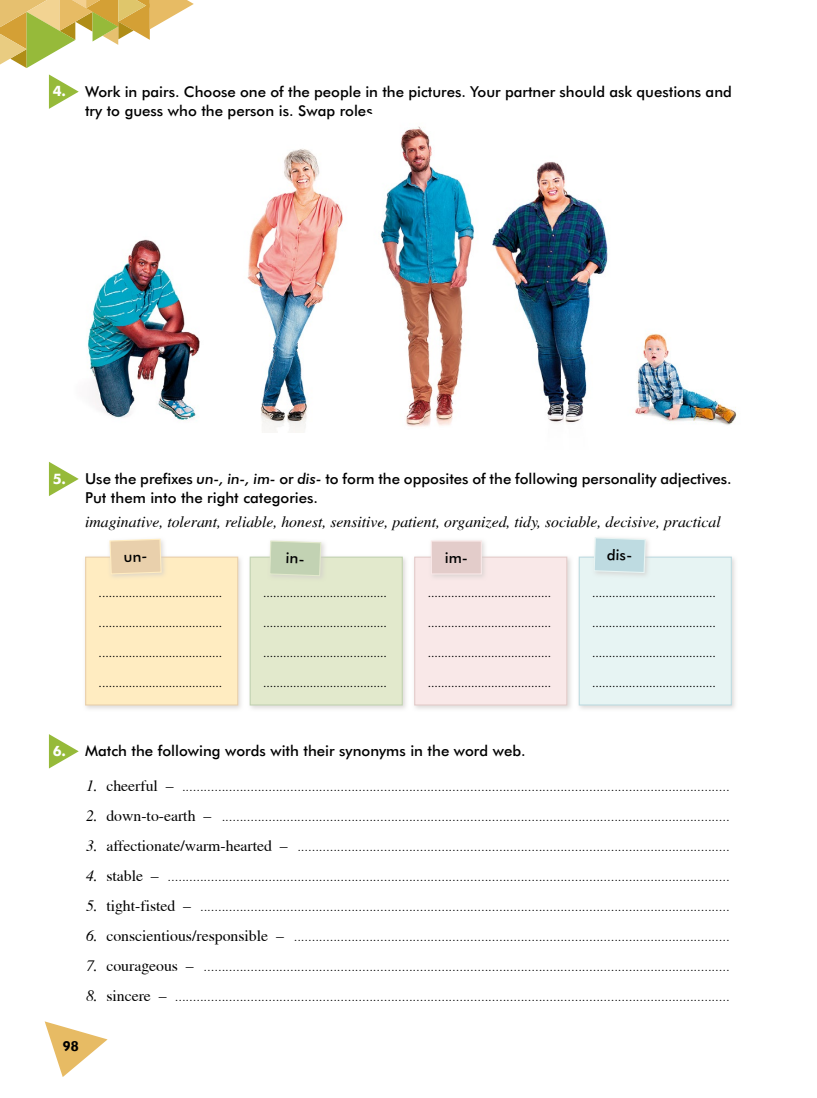
<style>
.page{position:relative;width:817px;height:1098px;background:#fff}
.page>*{position:absolute;margin:0;border:0;box-sizing:border-box;transform-origin:0 0}
.t1{font:italic 15.75px "Toronto";color:#000}
.t2{font:15px/19.5px "Futura Med HU Medium";color:#000}
.t3{font:14.55px "Humanist 521 HU Bold";color:#000}
.t4{font:14.25px "Futura HU Bold";color:#fff}
.t5{font:12px "Toronto";color:#000}
.t6{font:12px "Minion Pro";color:#000}
.s1{font-style:italic}
.s2{font-style:italic;font-size:15.75px}
.s3{font-size:15.75px}
</style>
<div class="page">
<img style="left:380px;top:126px;width:95px;height:301px">
<img style="left:492px;top:162px;width:116px;height:261px">
<img style="left:635px;top:333px;width:102px;height:92px">
<img style="left:87px;top:239px;width:113px;height:182px">
<img style="left:247px;top:149px;width:96px;height:283px">
<svg style="left:49px;top:462px;width:30px;height:34px"></svg>
<div style="left:82px;top:553px;width:162px;height:158px;background:#d0ccca;opacity:.7"></div>
<div style="left:86px;top:557px;width:152px;height:147px;background:#ffecc1"></div>
<div style="left:85px;top:556px;width:153px;height:149px;border:1px solid #e9d0ac"></div>
<div style="left:411px;top:553px;width:162px;height:158px;background:#d0ccca;opacity:.7"></div>
<div style="left:414px;top:557px;width:152px;height:147px;background:#f9e8e8"></div>
<div style="left:414px;top:556px;width:153px;height:149px;border:1px solid #e3ccca"></div>
<div style="left:247px;top:553px;width:162px;height:158px;background:#d0ccca;opacity:.7"></div>
<div style="left:250px;top:557px;width:152px;height:147px;background:#e2e9cc"></div>
<div style="left:249px;top:556px;width:154px;height:149px;border:1px solid #c2d2b3"></div>
<div style="left:575px;top:553px;width:162px;height:158px;background:#d0ccca;opacity:.7"></div>
<div style="left:579px;top:557px;width:152px;height:147px;background:#e7f4f3"></div>
<div style="left:578px;top:556px;width:153px;height:149px;border:1px solid #bedbe1"></div>
<div style="left:107px;top:536px;width:61px;height:44px;background:#d0ccca;opacity:.7"></div>
<div style="left:428px;top:537px;width:60px;height:43px;background:#d0ccca;opacity:.7"></div>
<div style="left:431px;top:541px;width:50px;height:32px;background:#e3ccca"></div>
<div style="left:431px;top:540px;width:51px;height:34px;border:1px solid #f9e8e8"></div>
<div style="left:267px;top:538px;width:60px;height:44px;background:#d0ccca;opacity:.7"></div>
<div style="left:591px;top:534px;width:60px;height:45px;background:#d0ccca;opacity:.7"></div>
<svg style="left:593px;top:536px;width:53px;height:37px;background:#c7dfe4"></svg>
<svg style="left:49px;top:734px;width:30px;height:34px"></svg>
<svg style="left:0;top:0;width:194px;height:109px"></svg>
<svg style="left:45px;top:1021px;width:63px;height:55px"></svg>
<svg style="left:109px;top:538px;width:53px;height:37px;background:#ebd5b3"></svg>
<svg style="left:268px;top:539px;width:54px;height:37px"></svg>
<p class="t4" style="left:53px;top:82px;width:15px">4.</p>
<p class="t2" style="left:85px;top:81px;width:648px">Work in pairs. Choose one of the people in the pictures. Your partner should ask questions and try to guess who the person is. Swap roles.</p>
<p class="t4" style="left:53px;top:469px;width:15px">5.</p>
<p class="t2" style="left:85px;top:468px;width:648px">Use the prefixes <span class="s1">un-, in-, im-</span> or <span class="s1">dis-</span> to form the opposites of the following personality adjectives.<br>Put them into the right categories.</p>
<h1 class="t1" style="left:85px;top:513px;width:637px">imaginative, tolerant, reliable, honest, sensitive, patient, organized, tidy, sociable, decisive, practical</h1>
<p class="t6" style="left:99px;top:585px;width:124px">.....................................</p>
<p class="t6" style="left:99px;top:615px;width:124px">.....................................</p>
<p class="t6" style="left:99px;top:645px;width:124px">.....................................</p>
<p class="t6" style="left:99px;top:675px;width:124px">.....................................</p>
<p class="t6" style="left:263px;top:585px;width:124px">.....................................</p>
<p class="t6" style="left:263px;top:615px;width:124px">.....................................</p>
<p class="t6" style="left:263px;top:645px;width:124px">.....................................</p>
<p class="t6" style="left:263px;top:675px;width:124px">.....................................</p>
<p class="t2" style="left:444px;top:547px;width:25px">im-</p>
<p class="t2" style="left:607px;top:544px;width:28px;rotate:2deg">dis-</p>
<p class="t6" style="left:428px;top:585px;width:124px">.....................................</p>
<p class="t6" style="left:428px;top:615px;width:124px">.....................................</p>
<p class="t6" style="left:428px;top:645px;width:124px">.....................................</p>
<p class="t6" style="left:428px;top:675px;width:124px">.....................................</p>
<p class="t6" style="left:592px;top:585px;width:124px">.....................................</p>
<p class="t6" style="left:592px;top:615px;width:124px">.....................................</p>
<p class="t6" style="left:592px;top:645px;width:124px">.....................................</p>
<p class="t6" style="left:592px;top:675px;width:124px">.....................................</p>
<p class="t4" style="left:53px;top:741px;width:15px">6.</p>
<p class="t2" style="left:85px;top:740px;width:442px">Match the following words with their synonyms in the word web.</p>
<p class="t5" style="left:86px;top:779px;width:644px"><span class="s2">1.</span> <span class="s3">cheerful –</span> ........................................................................................................................................................</p>
<p class="t5" style="left:86px;top:809px;width:644px"><span class="s2">2.</span> <span class="s3">down-to-earth –</span> .............................................................................................................................................</p>
<p class="t5" style="left:86px;top:839px;width:644px"><span class="s2">3.</span> <span class="s3">affectionate/warm-hearted –</span> ........................................................................................................................</p>
<p class="t5" style="left:86px;top:869px;width:644px"><span class="s2">4.</span> <span class="s3">stable –</span> ............................................................................................................................................................</p>
<p class="t5" style="left:86px;top:899px;width:644px"><span class="s2">5.</span> <span class="s3">tight-fisted –</span> ...................................................................................................................................................</p>
<p class="t5" style="left:86px;top:929px;width:644px"><span class="s2">6.</span> <span class="s3">conscientious/responsible –</span> .........................................................................................................................</p>
<p class="t5" style="left:86px;top:959px;width:644px"><span class="s2">7.</span> <span class="s3">courageous –</span> ..................................................................................................................................................</p>
<p class="t5" style="left:86px;top:989px;width:644px"><span class="s2">8.</span> <span class="s3">sincere –</span> ..........................................................................................................................................................</p>
<p class="t3" style="left:63px;top:1036px;width:17px">98</p>
</div>
